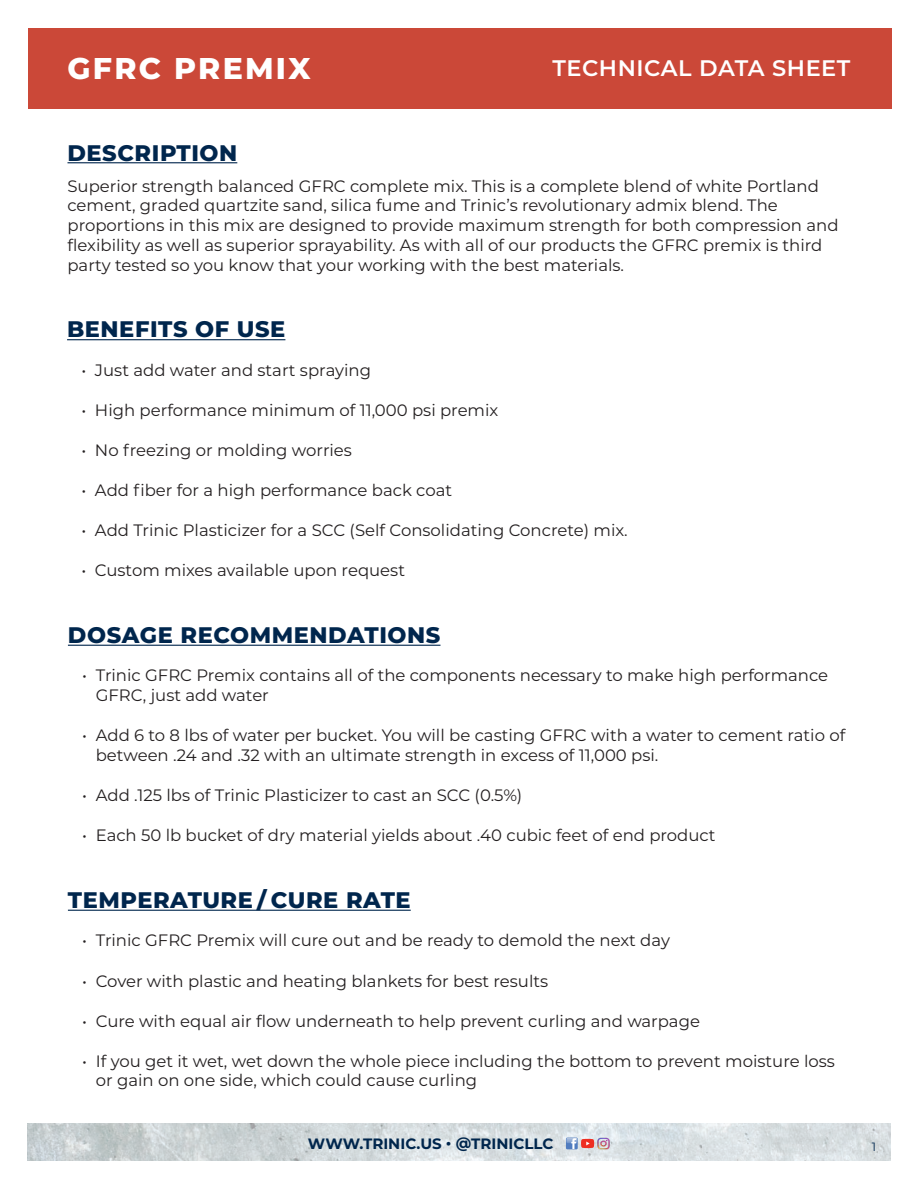
<style>
.page{position:relative;width:918px;height:1188px;background:#fff}
.page>*{position:absolute;margin:0;border:0;box-sizing:border-box;transform-origin:0 0}
.t1{font:800 30px "Montserrat";letter-spacing:.075em;color:#fff}
.t2{font:800 22.5px "Montserrat";letter-spacing:.025em;color:#00264d}
.t3{font:600 22.5px "Montserrat";letter-spacing:.025em;color:#fff}
.t4{font:16.5px/19.8px "Montserrat";color:#231f20}
.t5{font:700 15px "Montserrat";color:#00264d}
.t6{font:12px "Montserrat";color:#00264d}
</style>
<div class="page">
<svg style="left:27px;top:1123px;width:864px;height:38px;background:#d4dbdd"></svg>
<svg style="left:566px;top:1138px;width:44px;height:11px"></svg>
<hr style="left:68px;top:162px;width:169px;height:1px;background:#00264d">
<hr style="left:67px;top:339px;width:218px;height:1px;background:#00264d">
<hr style="left:68px;top:645px;width:372px;height:1px;background:#00264d">
<hr style="left:68px;top:910px;width:343px;height:1px;background:#00264d">
<div style="left:28px;top:28px;width:864px;height:81px;background:#cb4838"></div>
<h1 class="t1" style="left:68px;top:47px;width:244px">GFRC PREMIX</h1>
<h2 class="t3" style="left:552px;top:52px;width:300px">TECHNICAL DATA SHEET</h2>
<p class="t2" style="left:68px;top:136px;width:171px">DESCRIPTION</p>
<p class="t4" style="left:68px;top:175px;width:773px">Superior strength balanced GFRC complete mix. This is a complete blend of white Portland cement, graded quartzite sand, silica fume and Trinic’s revolutionary admix blend. The proportions in this mix are designed to provide maximum strength for both compression and flexibility as well as superior sprayability. As with all of our products the GFRC premix is third party tested so you know that your working with the best materials.</p>
<p class="t2" style="left:67px;top:313px;width:220px">BENEFITS OF USE</p>
<p class="t4" style="left:81px;top:360px;width:291px">• Just add water and start spraying</p>
<p class="t4" style="left:81px;top:400px;width:418px">• High performance minimum of 11,000 psi premix</p>
<p class="t4" style="left:81px;top:440px;width:272px">• No freezing or molding worries</p>
<p class="t4" style="left:81px;top:480px;width:372px">• Add fiber for a high performance back coat</p>
<p class="t4" style="left:81px;top:520px;width:548px">• Add Trinic Plasticizer for a SCC (Self Consolidating Concrete) mix.</p>
<p class="t4" style="left:81px;top:560px;width:325px">• Custom mixes available upon request</p>
<p class="t2" style="left:68px;top:619px;width:374px">DOSAGE RECOMMENDATIONS</p>
<p class="t4" style="left:96px;top:665px;width:734px;text-indent:-14px">• Trinic GFRC Premix contains all of the components necessary to make high performance<br>GFRC, just add water</p>
<p class="t4" style="left:96px;top:725px;width:751px;text-indent:-14px">• Add 6 to 8 lbs of water per bucket. You will be casting GFRC with a water to cement ratio of between .24 and .32 with an ultimate strength in excess of 11,000 psi.</p>
<p class="t4" style="left:82px;top:785px;width:442px">• Add .125 lbs of Trinic Plasticizer to cast an SCC (0.5%)</p>
<p class="t4" style="left:82px;top:825px;width:635px">• Each 50 lb bucket of dry material yields about .40 cubic feet of end product</p>
<p class="t2" style="left:68px;top:884px;width:344px">TEMPERATURE / CURE RATE</p>
<p class="t4" style="left:82px;top:930px;width:589px">• Trinic GFRC Premix will cure out and be ready to demold the next day</p>
<p class="t4" style="left:82px;top:970px;width:467px">• Cover with plastic and heating blankets for best results</p>
<p class="t4" style="left:82px;top:1010px;width:619px">• Cure with equal air flow underneath to help prevent curling and warpage</p>
<p class="t4" style="left:96px;top:1050px;width:741px;text-indent:-14px">• If you get it wet, wet down the whole piece including the bottom to prevent moisture loss or gain on one side, which could cause curling</p>
<p class="t5" style="left:308px;top:1133px;width:247px">WWW.TRINIC.US • @TRINICLLC</p>
<p class="t6" style="left:872px;top:1138px;width:6px">1</p>
</div>
